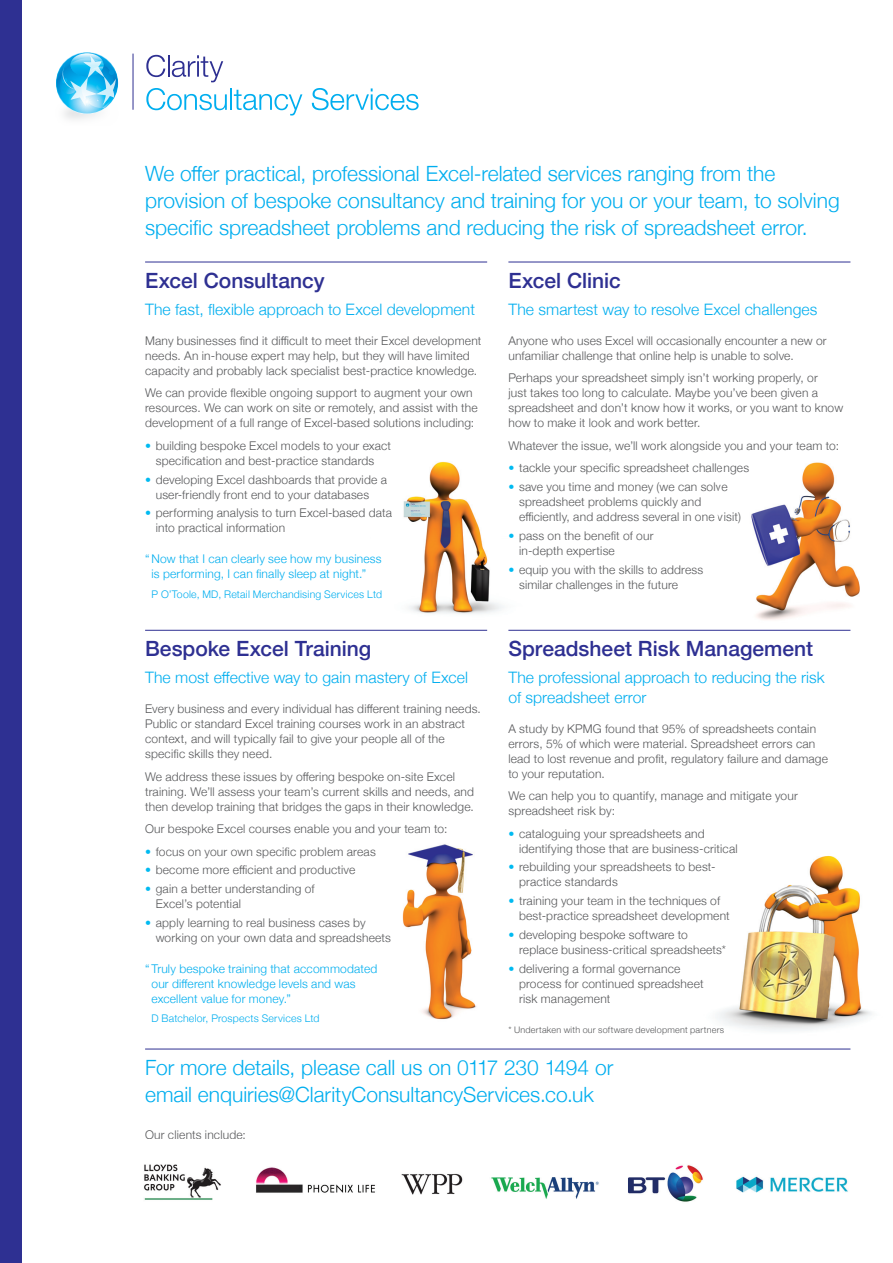
<style>
.page{position:relative;width:893px;height:1263px;background:#fff}
.page>*{position:absolute;margin:0;border:0;box-sizing:border-box;transform-origin:0 0}
.t1{font:300 21px/27px "Helvetica Neue";color:#00aeef}
.t2{font:500 21px "Helvetica Neue";color:#2e3092}
.t3{font:300 15.75px/19.5px "Helvetica Neue";letter-spacing:.005em;color:#00aeef}
.P1{font:300 12px/15px "Helvetica Neue";letter-spacing:.015em;color:#57585a}
.B1{font:300 12px/15px "Helvetica Neue";letter-spacing:.015em;color:#57585a}
.P1-2{font:300 12px/15px "Helvetica Neue";letter-spacing:.015em;color:#00aeef}
.P1-3{font:300 10.5px "Helvetica Neue";letter-spacing:.02em;color:#00aeef}
.P1-4{font:300 9px "Helvetica Neue";letter-spacing:.025em;color:#57585a}
.s1{color:#00baf1}
</style>
<div class="page">
<img style="left:403px;top:461px;width:101px;height:153px">
<img style="left:716px;top:856px;width:156px;height:175px">
<svg style="left:146px;top:55px;width:77px;height:27px"></svg>
<hr style="left:133px;top:54px;width:1px;height:56px;background:#2e3092">
<img style="left:56px;top:79px;width:78px;height:41px">
<svg style="left:57px;top:53px;width:61px;height:61px"></svg>
<svg style="left:60px;top:58px;width:54px;height:54px"></svg>
<svg style="left:60px;top:53px;width:58px;height:55px;background:#6acbf0"></svg>
<svg style="left:146px;top:88px;width:81px;height:22px"></svg>
<hr style="left:230px;top:88px;width:2px;height:22px;background:#00aeef">
<svg style="left:234px;top:90px;width:68px;height:26px"></svg>
<svg style="left:312px;top:88px;width:107px;height:22px"></svg>
<hr style="left:145px;top:1049px;width:705px;height:1px;background:#2e3092">
<hr style="left:145px;top:262px;width:342px;height:1px;background:#2e3092">
<hr style="left:508px;top:262px;width:342px;height:1px;background:#2e3092">
<hr style="left:145px;top:630px;width:342px;height:1px;background:#2e3092">
<hr style="left:508px;top:630px;width:342px;height:1px;background:#2e3092">
<img style="left:402px;top:844px;width:75px;height:176px">
<img style="left:751px;top:462px;width:109px;height:158px">
<div style="left:0;top:0;width:21px;height:1263px;background:#2e3092"></div>
<img style="left:144px;top:1164px;width:704px;height:38px">
<h2 class="t1" style="left:145px;top:158px;width:696px">We offer practical, professional Excel-related services ranging from the provision of bespoke consultancy and training for you or your team, to solving specific spreadsheet problems and reducing the risk of spreadsheet error.</h2>
<h3 class="t2" style="left:145px;top:264px;width:181px">Excel Consultancy</h3>
<h4 class="t3" style="left:145px;top:299px;width:331px">The fast, flexible approach to Excel development</h4>
<p class="P1" style="left:145px;top:332px;width:338px">Many businesses find it difficult to meet their Excel development needs. An in-house expert may help, but they will have limited capacity and probably lack specialist best-practice knowledge.</p>
<p class="P1" style="left:145px;top:385px;width:334px">We can provide flexible ongoing support to augment your own resources. We can work on site or remotely, and assist with the development of a full range of Excel-based solutions including:</p>
<p class="B1" style="left:145px;top:437px;width:248px;text-align:center"><span class="s1">•</span> building bespoke Excel models to your exact specification and best-practice standards</p>
<p class="B1" style="left:145px;top:471px;width:243px;text-align:center"><span class="s1">•</span> developing Excel dashboards that provide a user-friendly front end to your databases</p>
<p class="B1" style="left:156px;top:505px;width:238px;text-indent:-11px"><span class="s1">•</span> performing analysis to turn Excel-based data into practical information</p>
<p class="P1-2" style="left:151px;top:551px;width:232px;text-indent:-6px">“ Now that I can clearly see how my business is performing, I can finally sleep at night.”</p>
<p class="P1-3" style="left:151px;top:585px;width:232px">P O’Toole, MD, Retail Merchandising Services Ltd</p>
<h3 class="t2" style="left:145px;top:632px;width:228px">Bespoke Excel Training</h3>
<h4 class="t3" style="left:145px;top:667px;width:324px">The most effective way to gain mastery of Excel</h4>
<p class="P1" style="left:145px;top:701px;width:337px">Every business and every individual has different training needs.<br>Public or standard Excel training courses work in an abstract context, and will typically fail to give your people all of the specific skills they need.</p>
<p class="P1" style="left:145px;top:768px;width:331px">We address these issues by offering bespoke on-site Excel training. We’ll assess your team’s current skills and needs, and then develop training that bridges the gaps in their knowledge.</p>
<p class="P1" style="left:145px;top:821px;width:304px">Our bespoke Excel courses enable you and your team to:</p>
<p class="B1" style="left:145px;top:843px;width:232px"><span class="s1">•</span> focus on your own specific problem areas</p>
<p class="B1" style="left:145px;top:862px;width:212px"><span class="s1">•</span> become more efficient and productive</p>
<p class="B1" style="left:156px;top:881px;width:160px;text-indent:-11px"><span class="s1">•</span> gain a better understanding of<br>Excel’s potential</p>
<p class="B1" style="left:156px;top:914px;width:237px;text-indent:-11px"><span class="s1">•</span> apply learning to real business cases by working on your own data and spreadsheets</p>
<p class="P1-2" style="left:151px;top:960px;width:227px;text-indent:-6px">“ Truly bespoke training that accommodated our different knowledge levels and was excellent value for money.”</p>
<p class="P1-3" style="left:151px;top:1010px;width:170px">D Batchelor, Prospects Services Ltd</p>
<h3 class="t2" style="left:508px;top:264px;width:114px">Excel Clinic</h3>
<h4 class="t3" style="left:508px;top:299px;width:311px">The smartest way to resolve Excel challenges</h4>
<p class="P1" style="left:508px;top:332px;width:320px">Anyone who uses Excel will occasionally encounter a new or unfamiliar challenge that online help is unable to solve.</p>
<p class="P1" style="left:508px;top:370px;width:336px">Perhaps your spreadsheet simply isn’t working properly, or<br>just takes too long to calculate. Maybe you’ve been given a spreadsheet and don’t know how it works, or you want to know how to make it look and work better.</p>
<p class="P1" style="left:508px;top:437px;width:332px">Whatever the issue, we’ll work alongside you and your team to:</p>
<p class="B1" style="left:508px;top:460px;width:242px"><span class="s1">•</span> tackle your specific spreadsheet challenges</p>
<p class="B1" style="left:519px;top:479px;width:223px;text-indent:-11px"><span class="s1">•</span> save you time and money (we can solve spreadsheet problems quickly and efficiently, and address several in one visit)</p>
<p class="B1" style="left:519px;top:527px;width:136px;text-indent:-11px"><span class="s1">•</span> pass on the benefit of our in-depth expertise</p>
<p class="B1" style="left:519px;top:561px;width:186px;text-indent:-11px"><span class="s1">•</span> equip you with the skills to address similar challenges in the future</p>
<h3 class="t2" style="left:508px;top:632px;width:306px">Spreadsheet Risk Management</h3>
<h4 class="t3" style="left:508px;top:667px;width:318px">The professional approach to reducing the risk of spreadsheet error</h4>
<p class="P1" style="left:508px;top:720px;width:321px">A study by KPMG found that 95% of spreadsheets contain errors, 5% of which were material. Spreadsheet errors can lead to lost revenue and profit, regulatory failure and damage to your reputation.</p>
<p class="P1" style="left:508px;top:788px;width:291px">We can help you to quantify, manage and mitigate your spreadsheet risk by:</p>
<p class="B1" style="left:519px;top:825px;width:220px;text-indent:-11px"><span class="s1">•</span> cataloguing your spreadsheets and identifying those that are business-critical</p>
<p class="B1" style="left:519px;top:859px;width:198px;text-indent:-11px"><span class="s1">•</span> rebuilding your spreadsheets to best&shy;practice standards</p>
<p class="B1" style="left:519px;top:893px;width:212px;text-indent:-11px"><span class="s1">•</span> training your team in the techniques of best-practice spreadsheet development</p>
<p class="B1" style="left:519px;top:926px;width:208px;text-indent:-11px"><span class="s1">•</span> developing bespoke software to replace business-critical spreadsheets*</p>
<p class="B1" style="left:519px;top:960px;width:186px;text-indent:-11px"><span class="s1">•</span> delivering a formal governance process for continued spreadsheet risk management</p>
<p class="P1-4" style="left:508px;top:1023px;width:217px">* Undertaken with our software development partners</p>
<h3 class="t1" style="left:145px;top:1053px;width:470px">For more details, please call us on 0117 230 1494 or email enquiries@ClarityConsultancyServices.co.uk</h3>
<p class="P1" style="left:145px;top:1126px;width:102px">Our clients include:</p>
</div>
